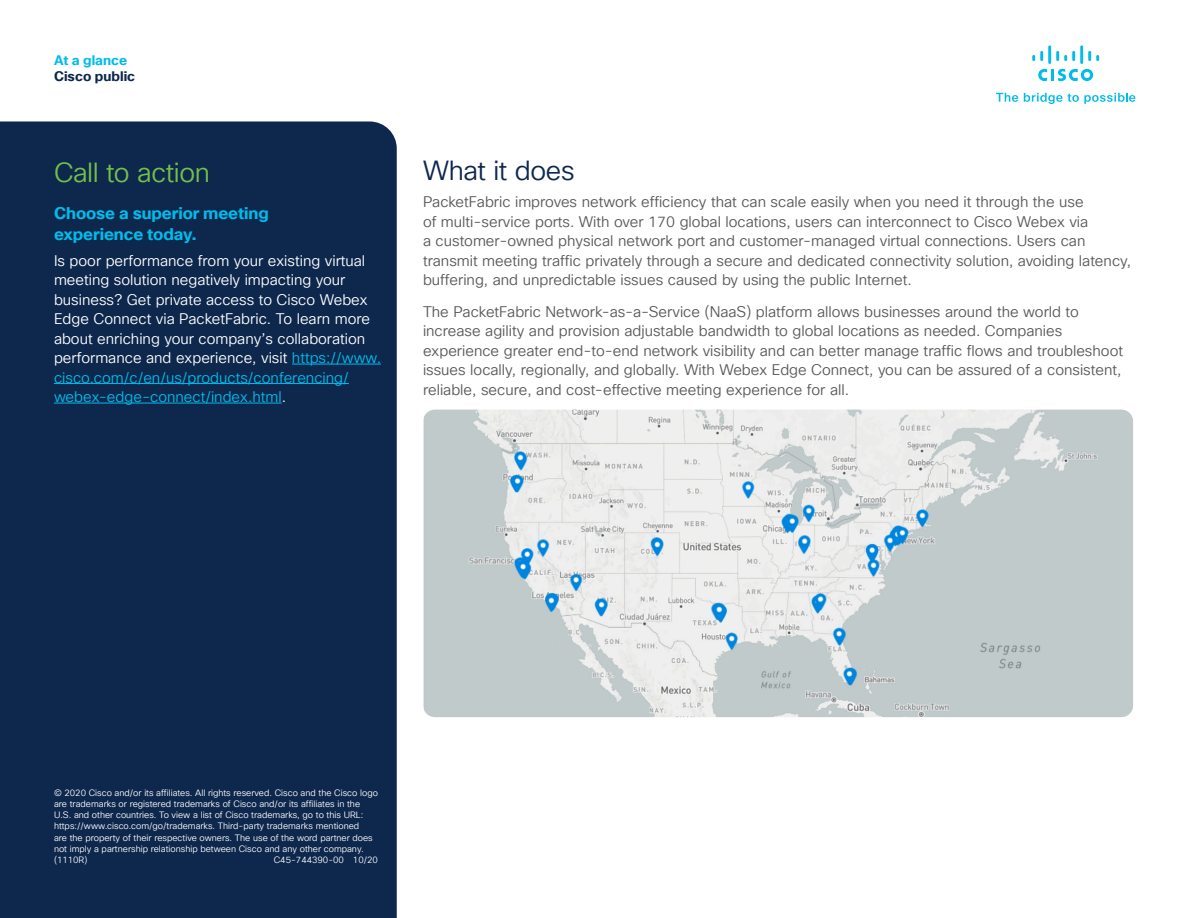
<style>
.page{position:relative;width:1188px;height:918px;background:#fff}
.page>*{position:absolute;margin:0;border:0;box-sizing:border-box;transform-origin:0 0}
.Subhead2_Green{font:27px "Cisco Sans TT Light";letter-spacing:-.015em;color:#74bf4b}
.Subhead2_midnight_bl{font:27px "Cisco Sans TT Light";letter-spacing:-.015em;color:#0d274d}
.Subhead3_Blue{font:700 16.5px/21px "Cisco Sans TT";letter-spacing:-.005em;color:#00bceb}
.Body{font:15px/19.5px "Cisco Sans TT Light";color:#57585a}
.Body_White{font:15px/19.5px "Cisco Sans TT Light";color:#fff}
.t1{font:700 13.5px "Cisco Sans TT";color:#0d274d}
.t2{font:700 13.5px "Cisco Sans TT";color:#00bceb}
.Footer_white{font:9px/11.2px "Cisco Sans TT Light";color:#fff}
.s1{color:#00bceb}
</style>
<div class="page">
<svg style="left:996px;top:93px;width:22px;height:9px"></svg>
<svg style="left:1024px;top:93px;width:111px;height:11px"></svg>
<svg style="left:1038px;top:69px;width:55px;height:12px"></svg>
<svg style="left:1032px;top:51px;width:11px;height:10px"></svg>
<hr style="left:1048px;top:45px;width:3px;height:19px;background:#00bceb">
<svg style="left:1056px;top:51px;width:19px;height:10px"></svg>
<hr style="left:1080px;top:45px;width:3px;height:19px;background:#00bceb">
<svg style="left:1088px;top:51px;width:11px;height:10px"></svg>
<div style="left:0;top:122px;width:397px;height:796px;background:#0d274d"></div>
<hr style="left:292px;top:364px;width:89px;height:1px;background:#00bceb">
<hr style="left:54px;top:383px;width:295px;height:1px;background:#00bceb">
<hr style="left:54px;top:403px;width:228px;height:1px;background:#00bceb">
<img style="left:423px;top:410px;width:710px;height:307px">
<p class="t2" style="left:54px;top:51px;width:75px">At a glance</p>
<p class="t1" style="left:54px;top:67px;width:83px">Cisco public</p>
<p class="Subhead2_Green" style="left:54px;top:155px;width:157px">Call to action</p>
<p class="Subhead3_Blue" style="left:54px;top:203px;width:216px">Choose a superior meeting experience today.</p>
<p class="Body_White" style="left:54px;top:251px;width:329px">Is poor performance from your existing virtual meeting solution negatively impacting your business? Get private access to Cisco Webex Edge Connect via PacketFabric. To learn more about enriching your company’s collaboration performance and experience, visit <span class="s1">https://www. cisco.com/c/en/us/products/conferencing/ webex-edge-connect/index.html</span>.</p>
<p class="Subhead2_midnight_bl" style="left:423px;top:153px;width:153px">What it does</p>
<p class="Body" style="left:423px;top:193px;width:710px">PacketFabric improves network efficiency that can scale easily when you need it through the use<br>of multi-service ports. With over 170 global locations, users can interconnect to Cisco Webex via<br>a customer-owned physical network port and customer-managed virtual connections. Users can transmit meeting traffic privately through a secure and dedicated connectivity solution, avoiding latency, buffering, and unpredictable issues caused by using the public Internet.</p>
<p class="Body" style="left:423px;top:302px;width:702px">The PacketFabric Network-as-a-Service (NaaS) platform allows businesses around the world to increase agility and provision adjustable bandwidth to global locations as needed. Companies experience greater end-to-end network visibility and can better manage traffic flows and troubleshoot issues locally, regionally, and globally. With Webex Edge Connect, you can be assured of a consistent, reliable, secure, and cost-effective meeting experience for all.</p>
<p class="Footer_white" style="left:54px;top:787px;width:325px">© 2020 Cisco and/or its affiliates. All rights reserved. Cisco and the Cisco logo are trademarks or registered trademarks of Cisco and/or its affiliates in the U.S. and other countries. To view a list of Cisco trademarks, go to this URL: https://www.cisco.com/go/trademarks. Third-party trademarks mentioned<br>are the property of their respective owners. The use of the word partner does not imply a partnership relationship between Cisco and any other company. (1110R)</p>
<p class="Footer_white" style="left:274px;top:855px;width:106px">C45-744390-00 10/20</p>
</div>
